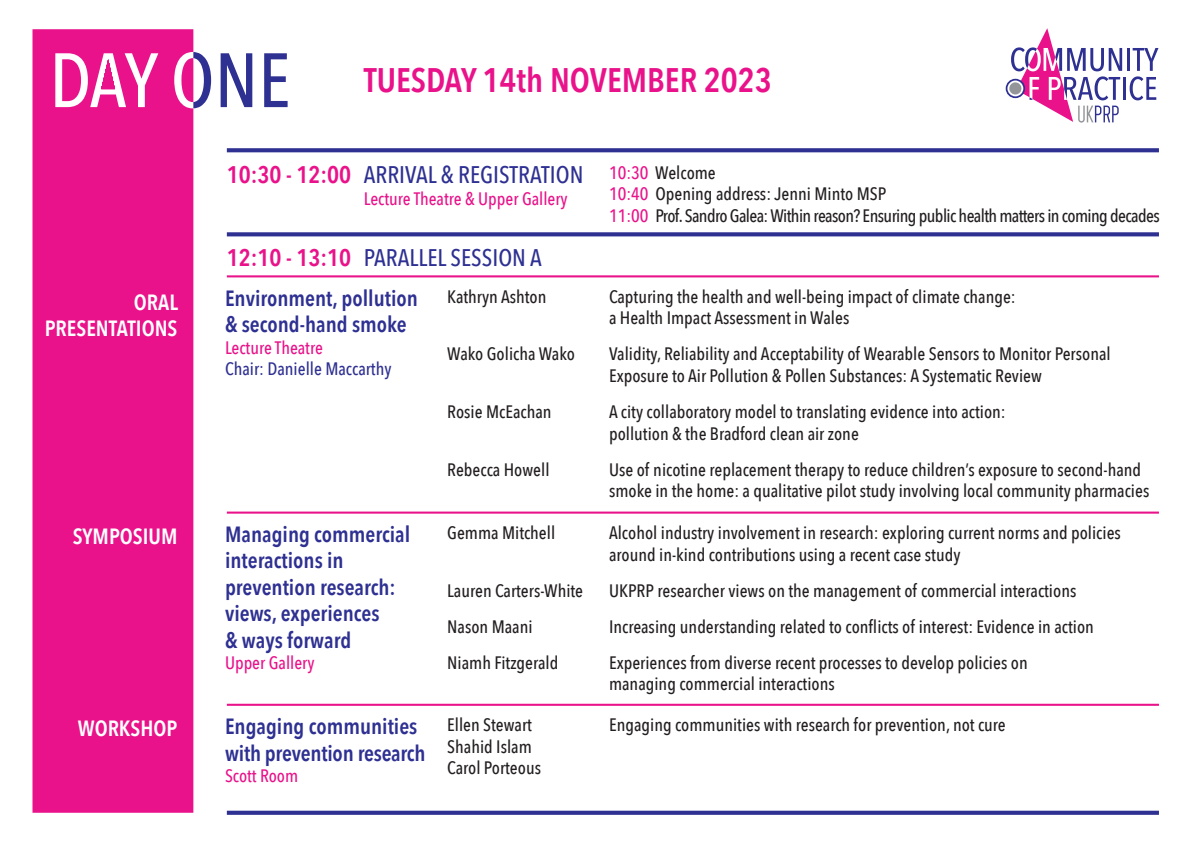
<style>
.page{position:relative;width:1191px;height:842px;background:#fff}
.page>*{position:absolute;margin:0;border:0;box-sizing:border-box;transform-origin:0 0}
.t1{font:600 34px "Avenir Next Condensed";color:#e9128a}
.t2{font:500 24px "Avenir Next Condensed";color:#2e3092}
.t3{font:600 24px "Avenir Next Condensed";color:#e9128a}
.t4{font:600 22px/26.4px "Avenir Next Condensed";color:#2e3092}
.t5{font:600 22px/26.4px "Avenir Next Condensed";color:#fff;text-align:right}
.t6{font:500 18px/21.6px "Avenir Next Condensed";color:#231f20}
.t7{font:500 18px/21.6px "Avenir Next Condensed";letter-spacing:-.035em;color:#231f20}
.t8{font:500 18px "Avenir Next Condensed";color:#e9128a}
.t9{font:500 18px "Avenir Next Condensed";color:#2e3092}
.s1{font-weight:600;color:#e9128a}
.s2{color:#e9128a}
</style>
<div class="page">
<hr style="left:1127px;top:48px;width:3px;height:23px;background:#2e3092">
<svg style="left:1011px;top:28px;width:111px;height:95px"></svg>
<hr style="left:1122px;top:77px;width:3px;height:23px;background:#2e3092">
<svg style="left:1129px;top:48px;width:29px;height:52px"></svg>
<svg style="left:1006px;top:80px;width:18px;height:17px"></svg>
<div style="left:1005px;top:79px;width:20px;height:19px;border:2px solid #2e3092;border-radius:50%"></div>
<div style="left:1009px;top:82px;width:12px;height:13px;background:#939598;border-radius:50%"></div>
<div style="left:32px;top:29px;width:161px;height:784px;background:#e9128a"></div>
<svg style="left:227px;top:232px;width:932px;height:4px;fill:#2e3092"></svg>
<hr style="left:227px;top:275px;width:932px;height:2px;background:#e9128a">
<svg style="left:193px;top:52px;width:18px;height:56px"></svg>
<svg style="left:221px;top:53px;width:31px;height:54px"></svg>
<svg style="left:264px;top:53px;width:24px;height:54px"></svg>
<hr style="left:227px;top:512px;width:932px;height:2px;background:#e9128a">
<hr style="left:227px;top:704px;width:932px;height:2px;background:#e9128a">
<svg style="left:227px;top:811px;width:932px;height:4px;fill:#2e3092"></svg>
<svg style="left:227px;top:148px;width:932px;height:4px;fill:#2e3092"></svg>
<h1 class="t1" style="left:364px;top:51px;width:409px">TUESDAY 14th NOVEMBER 2023</h1>
<p class="t5" style="left:45px;top:288px;width:135px">ORAL<br>PRESENTATIONS</p>
<h2 class="t2" style="left:227px;top:160px;width:358px"><span class="s1">10:30 - 12:00</span> ARRIVAL &amp; REGISTRATION</h2>
<p class="t8" style="left:364px;top:188px;width:205px">Lecture Theatre &amp; Upper Gallery</p>
<h2 class="t2" style="left:364px;top:243px;width:179px">PARALLEL SESSION A</h2>
<h2 class="t3" style="left:227px;top:237px;width:126px">12:10 - 13:10</h2>
<p class="t4" style="left:225px;top:284px;width:194px">Environment, pollution &amp; second-hand smoke</p>
<p class="t8" style="left:225px;top:337px;width:99px">Lecture Theatre</p>
<p class="t9" style="left:225px;top:358px;width:168px">Chair: Danielle Maccarthy</p>
<p class="t6" style="left:447px;top:286px;width:101px">Kathryn Ashton</p>
<p class="t6" style="left:447px;top:343px;width:129px">Wako Golicha Wako</p>
<p class="t6" style="left:447px;top:401px;width:106px">Rosie McEachan</p>
<p class="t6" style="left:447px;top:458px;width:104px">Rebecca Howell</p>
<p class="t7" style="left:609px;top:162px;width:552px"><span class="s2">10:30</span> Welcome<br><span class="s2">10:40</span> Opening address: Jenni Minto MSP<br><span class="s2">11:00</span> Prof. Sandro Galea: Within reason? Ensuring public health matters in coming decades</p>
<p class="t6" style="left:609px;top:286px;width:408px">Capturing the health and well-being impact of climate change: a Health Impact Assessment in Wales</p>
<p class="t6" style="left:609px;top:343px;width:503px">Validity, Reliability and Acceptability of Wearable Sensors to Monitor Personal<br>Exposure to Air Pollution &amp; Pollen Substances: A Systematic Review</p>
<p class="t6" style="left:609px;top:401px;width:398px">A city collaboratory model to translating evidence into action: pollution &amp; the Bradford clean air zone</p>
<p class="t6" style="left:609px;top:458px;width:542px">Use of nicotine replacement therapy to reduce children’s exposure to second-hand smoke in the home: a qualitative pilot study involving local community pharmacies</p>
<p class="t6" style="left:447px;top:522px;width:109px">Gemma Mitchell</p>
<p class="t4" style="left:225px;top:520px;width:187px">Managing commercial interactions in prevention research: views, experiences<br>&amp; ways forward</p>
<p class="t8" style="left:225px;top:652px;width:91px">Upper Gallery</p>
<p class="t5" style="left:73px;top:522px;width:106px">SYMPOSIUM</p>
<p class="t6" style="left:609px;top:522px;width:513px">Alcohol industry involvement in research: exploring current norms and policies around in-kind contributions using a recent case study</p>
<p class="t6" style="left:609px;top:572px;width:486px;line-height:36px">UKPRP researcher views on the management of commercial interactions<br>Increasing understanding related to conflicts of interest: Evidence in action<br>Experiences from diverse recent processes to develop policies on</p>
<p class="t6" style="left:609px;top:673px;width:227px">managing commercial interactions</p>
<p class="t4" style="left:225px;top:713px;width:202px">Engaging communities with prevention research</p>
<p class="t8" style="left:225px;top:765px;width:75px">Scott Room</p>
<p class="t6" style="left:447px;top:572px;width:137px;line-height:36px">Lauren Carters-White<br>Nason Maani<br>Niamh Fitzgerald</p>
<p class="t5" style="left:78px;top:715px;width:101px">WORKSHOP</p>
<p class="t6" style="left:609px;top:714px;width:398px">Engaging communities with research for prevention, not cure</p>
<p class="t6" style="left:447px;top:714px;width:95px">Ellen Stewart<br>Shahid Islam<br>Carol Porteous</p>
</div>
